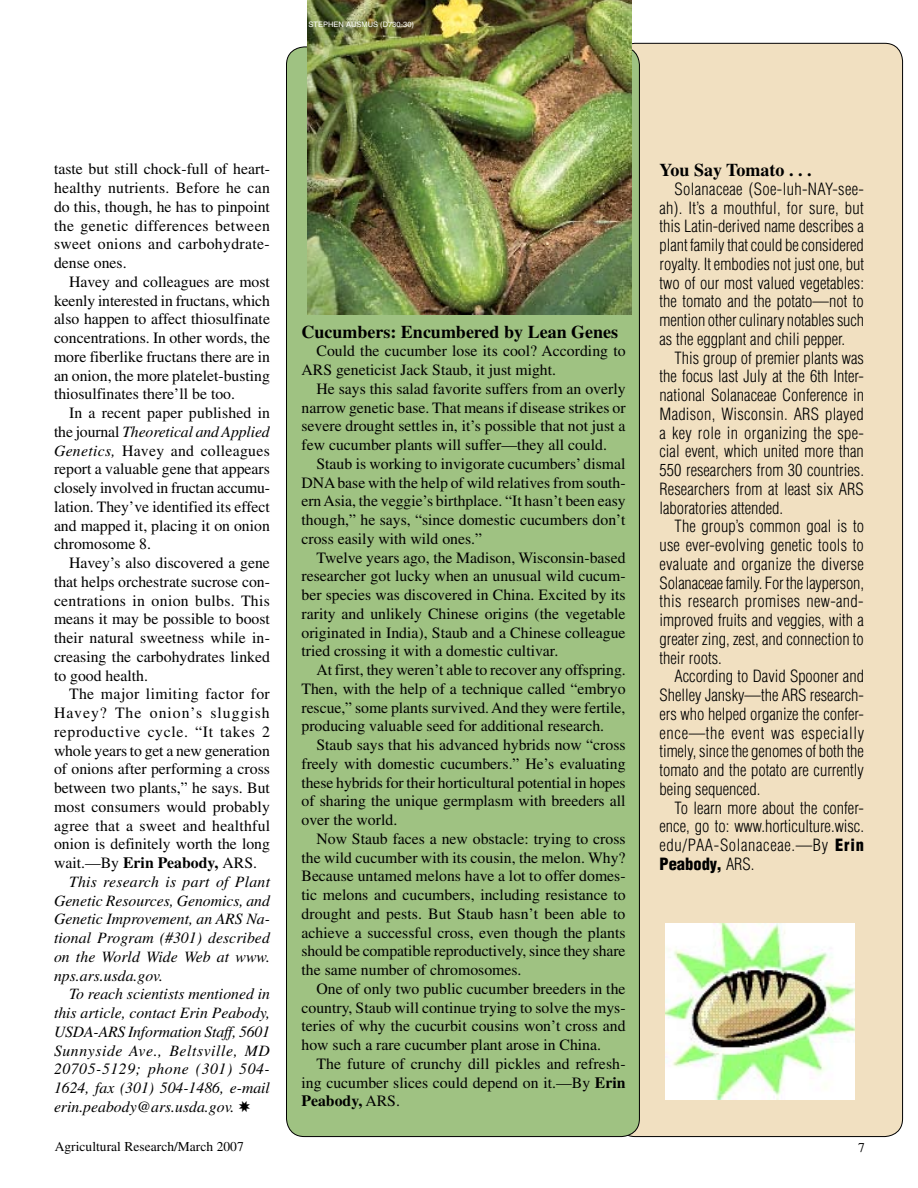
<style>
.page{position:relative;width:918px;height:1188px;background:#fff}
.page>*{position:absolute;margin:0;border:0;box-sizing:border-box;transform-origin:0 0}
.t1{font:700 18px "Times";color:#000}
.t2{font:300 condensed 16.5px/18.8px "Helvetica";color:#000;text-align:justify}
.t3{font:15.75px/18.8px "Times";color:#000;text-align:justify}
.t4{font:italic 15.75px "Times";color:#000}
.t5{font:italic 15.75px "Times";letter-spacing:.035em;color:#000}
.t6{font:15.75px "Times";letter-spacing:.04em;color:#000}
.t7{font:15.75px "Times";letter-spacing:.025em;color:#000}
.t8{font:15.75px "Times";letter-spacing:.06em;color:#000}
.t9{font:13.5px "Times";color:#000}
.t10{font:7.5px "Helvetica";color:#fff}
.s1{font-style:italic}
.s2{font-weight:700}
.s3{font-weight:900}
</style>
<div class="page">
<div style="left:617px;top:43px;width:286px;height:1094px;background:#f1e0c1;border-radius:18px"></div>
<div style="left:286px;top:47px;width:353px;height:1090px;background:#9fc282;border-radius:18px"></div>
<img style="left:307px;top:0;width:325px;height:315px">
<img style="left:665px;top:923px;width:190px;height:177px">
<p class="t10" style="left:309px;top:20px;width:107px">STEPHEN AUSMUS (D730-30)</p>
<p class="t3" style="left:54px;top:160px;width:217px">taste but still chock-full of heart&shy;healthy nutrients. Before he can do this, though, he has to pinpoint the genetic differences between sweet onions and carbohydrate&shy;dense ones.</p>
<p class="t3" style="left:54px;top:272px;width:218px;text-indent:15px">Havey and colleagues are most keenly interested in fructans, which also happen to affect thiosulfinate concentrations. In other words, the more fiberlike fructans there are in an onion, the more platelet-busting thiosulfinates there’ll be too.</p>
<p class="t3" style="left:54px;top:403px;width:218px;text-indent:15px">In a recent paper published in the journal <span class="s1">Theoretical and Applied Genetics,</span> Havey and colleagues report a valuable gene that appears closely involved in fructan accumu&shy;lation. They’ve identified its effect and mapped it, placing it on onion chromosome 8.</p>
<p class="t3" style="left:54px;top:553px;width:218px;text-indent:15px">Havey’s also discovered a gene that helps orchestrate sucrose con&shy;centrations in onion bulbs. This means it may be possible to boost their natural sweetness while in&shy;creasing the carbohydrates linked to good health.</p>
<p class="t7" style="left:69px;top:685px;width:202px">The major limiting factor for</p>
<p class="t8" style="left:54px;top:704px;width:217px">Havey? The onion’s sluggish</p>
<p class="t6" style="left:54px;top:723px;width:218px">reproductive cycle. “It takes 2</p>
<p class="t3" style="left:54px;top:741px;width:217px">whole years to get a new generation</p>
<p class="t3" style="left:54px;top:760px;width:218px">of onions after performing a cross</p>
<p class="t3" style="left:54px;top:778px;width:218px">between two plants,” he says. But</p>
<p class="t3" style="left:54px;top:797px;width:217px">most consumers would probably</p>
<p class="t3" style="left:54px;top:816px;width:218px">agree that a sweet and healthful</p>
<p class="t3" style="left:54px;top:835px;width:218px">onion is definitely worth the long</p>
<p class="t3" style="left:54px;top:853px;width:205px">wait.—By <span class="s2">Erin Peabody,</span> ARS.</p>
<p class="t4" style="left:69px;top:873px;width:203px">This research is part of Plant</p>
<p class="t4" style="left:54px;top:892px;width:217px">Genetic Resources, Genomics, and</p>
<p class="t4" style="left:54px;top:910px;width:218px">Genetic Improvement, an ARS Na-</p>
<p class="t4" style="left:54px;top:929px;width:217px">tional Program (#301) described</p>
<p class="t4" style="left:54px;top:948px;width:218px">on the World Wide Web at www.</p>
<p class="t4" style="left:54px;top:967px;width:111px">nps.ars.usda.gov.</p>
<p class="t4" style="left:69px;top:985px;width:202px">To reach scientists mentioned in</p>
<p class="t4" style="left:54px;top:1004px;width:217px">this article, contact Erin Peabody,</p>
<p class="t4" style="left:54px;top:1023px;width:218px">USDA-ARS Information Staff, 5601</p>
<p class="t5" style="left:54px;top:1042px;width:217px">Sunnyside Ave., Beltsville, MD</p>
<p class="t5" style="left:54px;top:1060px;width:217px">20705-5129; phone (301) 504-</p>
<p class="t4" style="left:54px;top:1079px;width:218px">1624, fax (301) 504-1486, e-mail</p>
<p class="t4" style="left:54px;top:1098px;width:182px">erin.peabody@ars.usda.gov.</p>
<p class="t9" style="left:55px;top:1138px;width:191px">Agricultural Research/March 2007</p>
<p class="t1" style="left:302px;top:321px;width:318px">Cucumbers: Encumbered by Lean Genes</p>
<p class="t3" style="left:302px;top:342px;width:326px;text-indent:15px">Could the cucumber lose its cool? According to<br>ARS geneticist Jack Staub, it just might.</p>
<p class="t3" style="left:302px;top:379px;width:326px;text-indent:15px">He says this salad favorite suffers from an overly narrow genetic base. That means if disease strikes or severe drought settles in, it’s possible that not just a few cucumber plants will suffer—they all could.</p>
<p class="t3" style="left:302px;top:454px;width:326px;text-indent:15px">Staub is working to invigorate cucumbers’ dismal DNA base with the help of wild relatives from south&shy;ern Asia, the veggie’s birthplace. “It hasn’t been easy though,” he says, “since domestic cucumbers don’t cross easily with wild ones.”</p>
<p class="t3" style="left:302px;top:548px;width:326px;text-indent:15px">Twelve years ago, the Madison, Wisconsin-based researcher got lucky when an unusual wild cucum&shy;ber species was discovered in China. Excited by its rarity and unlikely Chinese origins (the vegetable originated in India), Staub and a Chinese colleague tried crossing it with a domestic cultivar.</p>
<p class="t3" style="left:302px;top:660px;width:326px;text-indent:15px">At first, they weren’t able to recover any offspring.<br>Then, with the help of a technique called “embryo rescue,” some plants survived. And they were fertile, producing valuable seed for additional research.</p>
<p class="t3" style="left:302px;top:735px;width:326px;text-indent:15px">Staub says that his advanced hybrids now “cross freely with domestic cucumbers.” He’s evaluating these hybrids for their horticultural potential in hopes of sharing the unique germplasm with breeders all over the world.</p>
<p class="t3" style="left:302px;top:829px;width:326px;text-indent:15px">Now Staub faces a new obstacle: trying to cross the wild cucumber with its cousin, the melon. Why?<br>Because untamed melons have a lot to offer domes&shy;tic melons and cucumbers, including resistance to drought and pests. But Staub hasn’t been able to achieve a successful cross, even though the plants should be compatible reproductively, since they share the same number of chromosomes.</p>
<p class="t3" style="left:302px;top:979px;width:326px;text-indent:15px">One of only two public cucumber breeders in the country, Staub will continue trying to solve the mys&shy;teries of why the cucurbit cousins won’t cross and how such a rare cucumber plant arose in China.</p>
<p class="t3" style="left:302px;top:1054px;width:326px;text-indent:15px">The future of crunchy dill pickles and refresh&shy;ing cucumber slices could depend on it.—By <span class="s2">Erin Peabody,</span> ARS.</p>
<p class="t1" style="left:660px;top:159px;width:154px">You Say Tomato . . .</p>
<p class="t2" style="left:660px;top:179px;width:206px;text-indent:15px">Solanaceae (Soe-luh-NAY-see&shy;ah). It’s a mouthful, for sure, but this Latin-derived name describes a plant family that could be considered royalty. It embodies not just one, but two of our most valued vegetables: the tomato and the potato—not to mention other culinary notables such as the eggplant and chili pepper.</p>
<p class="t2" style="left:660px;top:348px;width:206px;text-indent:15px">This group of premier plants was the focus last July at the 6th Inter&shy;national Solanaceae Conference in Madison, Wisconsin. ARS played a key role in organizing the spe&shy;cial event, which united more than 550 researchers from 30 countries.<br>Researchers from at least six ARS laboratories attended.</p>
<p class="t2" style="left:660px;top:517px;width:206px;text-indent:15px">The group’s common goal is to use ever-evolving genetic tools to evaluate and organize the diverse Solanaceae family. For the layperson, this research promises new-and&shy;improved fruits and veggies, with a greater zing, zest, and connection to their roots.</p>
<p class="t2" style="left:660px;top:667px;width:206px;text-indent:15px">According to David Spooner and Shelley Jansky—the ARS research&shy;ers who helped organize the confer&shy;ence—the event was especially timely, since the genomes of both the tomato and the potato are currently being sequenced.</p>
<p class="t2" style="left:660px;top:798px;width:206px;text-indent:15px">To learn more about the confer&shy;ence, go to: www.horticulture.wisc. edu/PAA-Solanaceae.—By <span class="s3">Erin Peabody,</span> ARS.</p>
</div>
